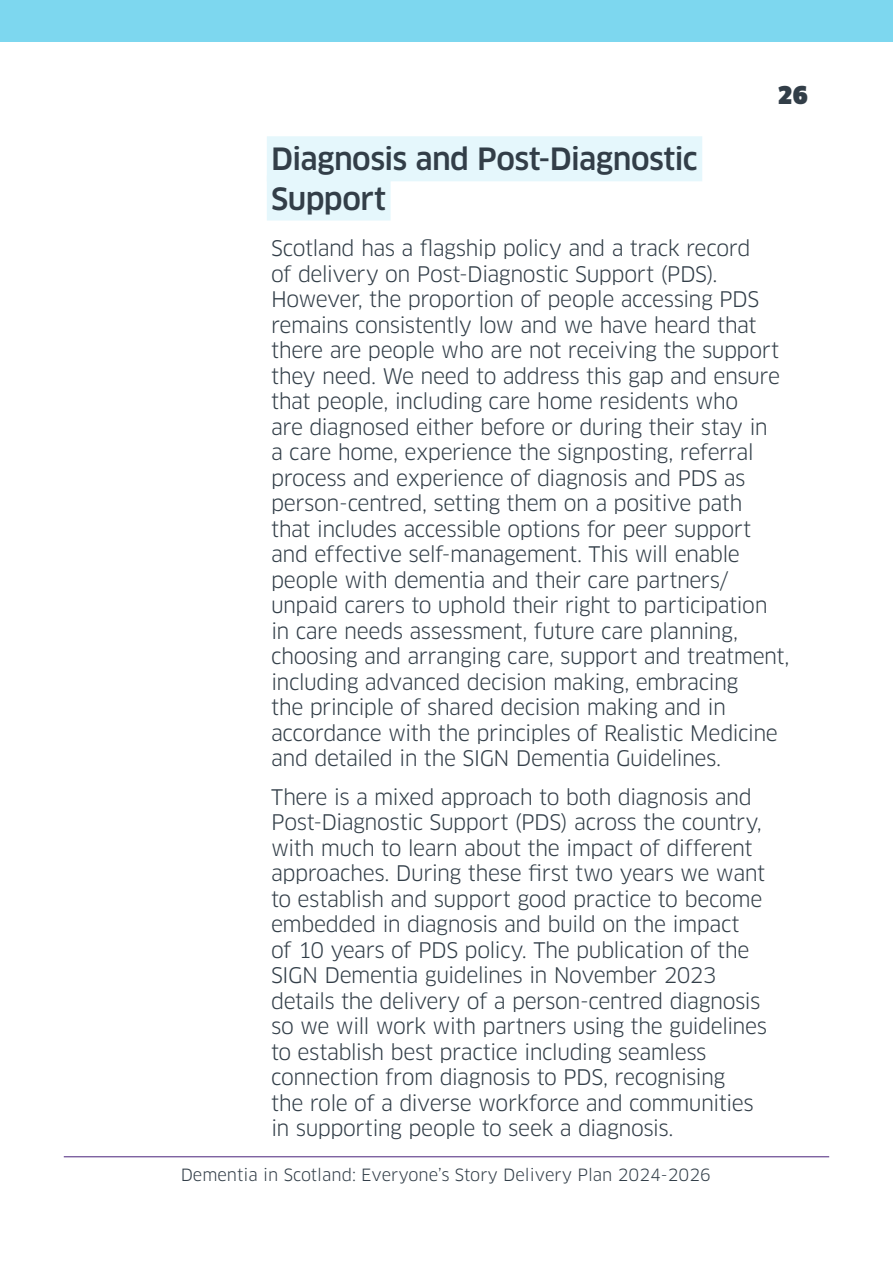
<style>
.page{position:relative;width:893px;height:1263px;background:#fff}
.page>*{position:absolute;margin:0;border:0;box-sizing:border-box;transform-origin:0 0}
.t1{font:500 30px/39.3px "Clan OT";letter-spacing:-.02em;color:#323e48}
.t2{font:900 24px "Clan OT";color:#323e48}
.t3{font:21px/25.5px "Clan OT";letter-spacing:-.025em;color:#323e48}
.t4{font:16.5px "Clan OT";color:#323e48}
</style>
<div class="page">
<hr style="left:64px;top:1156px;width:765px;height:1px;background:#4a237b">
<div style="left:0;top:0;width:893px;height:42px;background:#7dd7ef"></div>
<div style="left:267px;top:136px;width:435px;height:45px;background:#e5f7fc"></div>
<div style="left:267px;top:176px;width:124px;height:45px;background:#e5f7fc"></div>
<p class="t2" style="left:778px;top:81px;width:32px">26</p>
<h1 class="t1" style="left:271px;top:140px;width:428px">Diagnosis and Post-Diagnostic<br>Support</h1>
<p class="t3" style="left:271px;top:236px;width:520px">Scotland has a flagship policy and a track record<br>of delivery on Post-Diagnostic Support (PDS).<br>However, the proportion of people accessing PDS remains consistently low and we have heard that there are people who are not receiving the support they need. We need to address this gap and ensure that people, including care home residents who<br>are diagnosed either before or during their stay in<br>a care home, experience the signposting, referral process and experience of diagnosis and PDS as person-centred, setting them on a positive path<br>that includes accessible options for peer support and effective self-management. This will enable people with dementia and their care partners/ unpaid carers to uphold their right to participation in care needs assessment, future care planning, choosing and arranging care, support and treatment, including advanced decision making, embracing<br>the principle of shared decision making and in accordance with the principles of Realistic Medicine and detailed in the SIGN Dementia Guidelines.</p>
<p class="t3" style="left:271px;top:784px;width:497px">There is a mixed approach to both diagnosis and Post-Diagnostic Support (PDS) across the country, with much to learn about the impact of different approaches. During these first two years we want to establish and support good practice to become embedded in diagnosis and build on the impact<br>of 10 years of PDS policy. The publication of the SIGN Dementia guidelines in November 2023 details the delivery of a person-centred diagnosis so we will work with partners using the guidelines to establish best practice including seamless connection from diagnosis to PDS, recognising<br>the role of a diverse workforce and communities in supporting people to seek a diagnosis.</p>
<p class="t4" style="left:181px;top:1165px;width:532px">Dementia in Scotland: Everyone’s Story Delivery Plan 2024-2026</p>
</div>
